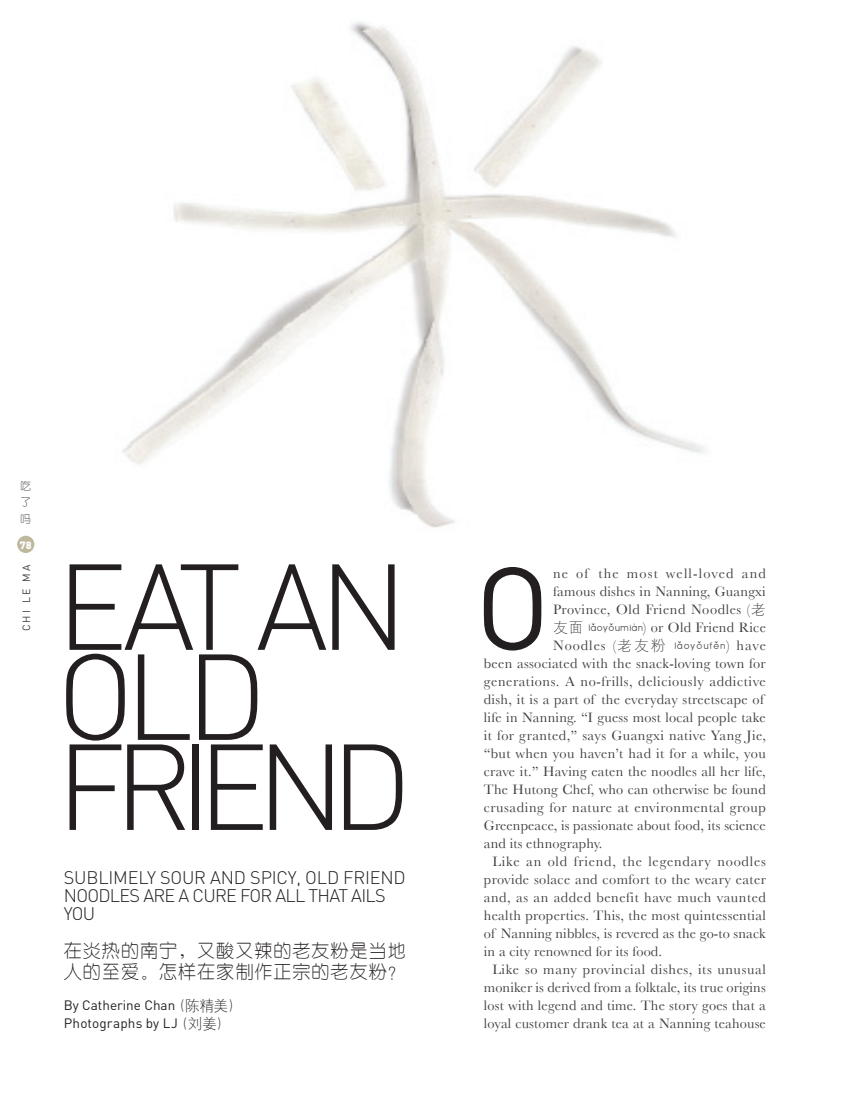
<style>
.page{position:relative;width:851px;height:1106px;background:#fff}
.page>*{position:absolute;margin:0;border:0;box-sizing:border-box;transform-origin:0 0}
.t1{font:300 120px/90px "DIN";letter-spacing:-.095em;color:#231f20}
.t2{font:115.35px "DIN";color:#231f20}
.t3{font:300 18px/18px "DIN";letter-spacing:-.02em;color:#231f20}
.t4{font:18px/21px "H Ye 1 gj";letter-spacing:.06em;color:#231f20}
.t5{font:300 18px "DIN";letter-spacing:-.04em;color:#231f20}
.t6{font:14.25px "Baskerville";letter-spacing:.02em;color:#3e3e3f}
.t7{font:14.25px "Baskerville";letter-spacing:.04em;color:#3e3e3f}
.t8{font:14.25px "Baskerville";letter-spacing:.045em;color:#3e3e3f}
.t9{font:14.25px "Baskerville";letter-spacing:.055em;color:#3e3e3f}
.t10{font:14.25px "Baskerville";letter-spacing:.07em;color:#3e3e3f}
.t11{font:14.25px "Baskerville";letter-spacing:.085em;color:#3e3e3f}
.t12{font:13.5px/18px "DIN";letter-spacing:.005em;color:#231f20}
.t13{font:10.5px "DIN";letter-spacing:.275em;color:#3e3e3f}
.t14{font:10.5px/16.5px "H Ye 1 gj";color:#3e3e3f;text-align:justify}
.t15{font:900 10.5px "DIN";color:#fff}
.s1{font-family:"H Yg 1 gj";font-size:15px}
.s2{font-family:"Chinese Pinyin";font-size:12px}
</style>
<div class="page">
<img style="left:17px;top:22px;width:688px;height:531px">
<div style="left:17px;top:536px;width:17px;height:17px;background:#beb99e;border-radius:50%"></div>
<p class="t14" style="left:20px;top:477px;width:12px">吃了吗</p>
<p class="t15" style="left:20px;top:538px;width:13px">78</p>
<p class="t13" style="left:20px;top:631px;width:68px;rotate:-90deg">chi le ma</p>
<h1 class="t1" style="left:56px;top:560px;width:357px">EAT AN<br>OLD<br>FRIEND</h1>
<p class="t3" style="left:64px;top:868px;width:343px">SUBLIMELY SOUR AND SPICY, OLD FRIEND<br>NOO</p>
<p class="t5" style="left:98px;top:884px;width:287px">DLES ARE A CURE FO R ALL THAT AILS</p>
<p class="t3" style="left:64px;top:904px;width:33px">YOU</p>
<p class="t4" style="left:64px;top:940px;width:343px">在炎热的南宁，又酸又辣的老友粉是当地人的至爱。怎样在家制作正宗的老友粉？</p>
<p class="t12" style="left:64px;top:995px;width:173px">By Catherine Chan <span class="s1">(陈精美)<br></span>Photographs by LJ <span class="s1">(刘姜)</span></p>
<h2 class="t2" style="left:475px;top:536px;width:76px">O</h2>
<p class="t11" style="left:553px;top:565px;width:214px">ne of the most well-loved and</p>
<p class="t6" style="left:553px;top:583px;width:214px">famous dishes in Nanning, Guangxi</p>
<p class="t7" style="left:553px;top:601px;width:214px">Province, Old Friend Noodles (<span class="s1">老</span></p>
<p class="t6" style="left:553px;top:619px;width:214px"><span class="s1">友面</span> <span class="s2">l2oy6umi3n</span>) or Old Friend Rice</p>
<p class="t10" style="left:553px;top:637px;width:214px">Noodles (<span class="s1">老友粉</span> <span class="s2">l2oy6uf0n</span>) have</p>
<p class="t6" style="left:484px;top:655px;width:283px">been associated with the snack-loving town for</p>
<p class="t7" style="left:484px;top:673px;width:283px">generations. A no-frills, deliciously addictive</p>
<p class="t6" style="left:484px;top:691px;width:281px">dish, it is a part of the everyday streetscape of</p>
<p class="t6" style="left:484px;top:709px;width:283px">life in Nanning. “I guess most local people take</p>
<p class="t6" style="left:484px;top:727px;width:283px">it for granted,” says Guangxi native Yang Jie,</p>
<p class="t6" style="left:484px;top:745px;width:283px">“but when you haven’t had it for a while, you</p>
<p class="t6" style="left:484px;top:763px;width:283px">crave it.” Having eaten the noodles all her life,</p>
<p class="t6" style="left:484px;top:781px;width:283px">The Hutong Chef, who can otherwise be found</p>
<p class="t7" style="left:484px;top:799px;width:283px">crusading for nature at environmental group</p>
<p class="t6" style="left:484px;top:817px;width:283px">Greenpeace, is passionate about food, its science</p>
<p class="t6" style="left:484px;top:835px;width:120px">and its ethnography.</p>
<p class="t9" style="left:492px;top:853px;width:275px">Like an old friend, the legendary noodles</p>
<p class="t6" style="left:484px;top:871px;width:283px">provide solace and comfort to the weary eater</p>
<p class="t6" style="left:484px;top:889px;width:283px">and, as an added benefit have much vaunted</p>
<p class="t6" style="left:484px;top:907px;width:283px">health properties. This, the most quintessential</p>
<p class="t6" style="left:484px;top:925px;width:283px">of Nanning nibbles, is revered as the go-to snack</p>
<p class="t6" style="left:484px;top:943px;width:180px">in a city renowned for its food.</p>
<p class="t8" style="left:492px;top:961px;width:275px">Like so many provincial dishes, its unusual</p>
<p class="t6" style="left:484px;top:979px;width:283px">moniker is derived from a folktale, its true origins</p>
<p class="t6" style="left:484px;top:997px;width:283px">lost with legend and time. The story goes that a</p>
<p class="t6" style="left:484px;top:1015px;width:283px">loyal customer drank tea at a Nanning teahouse</p>
</div>
